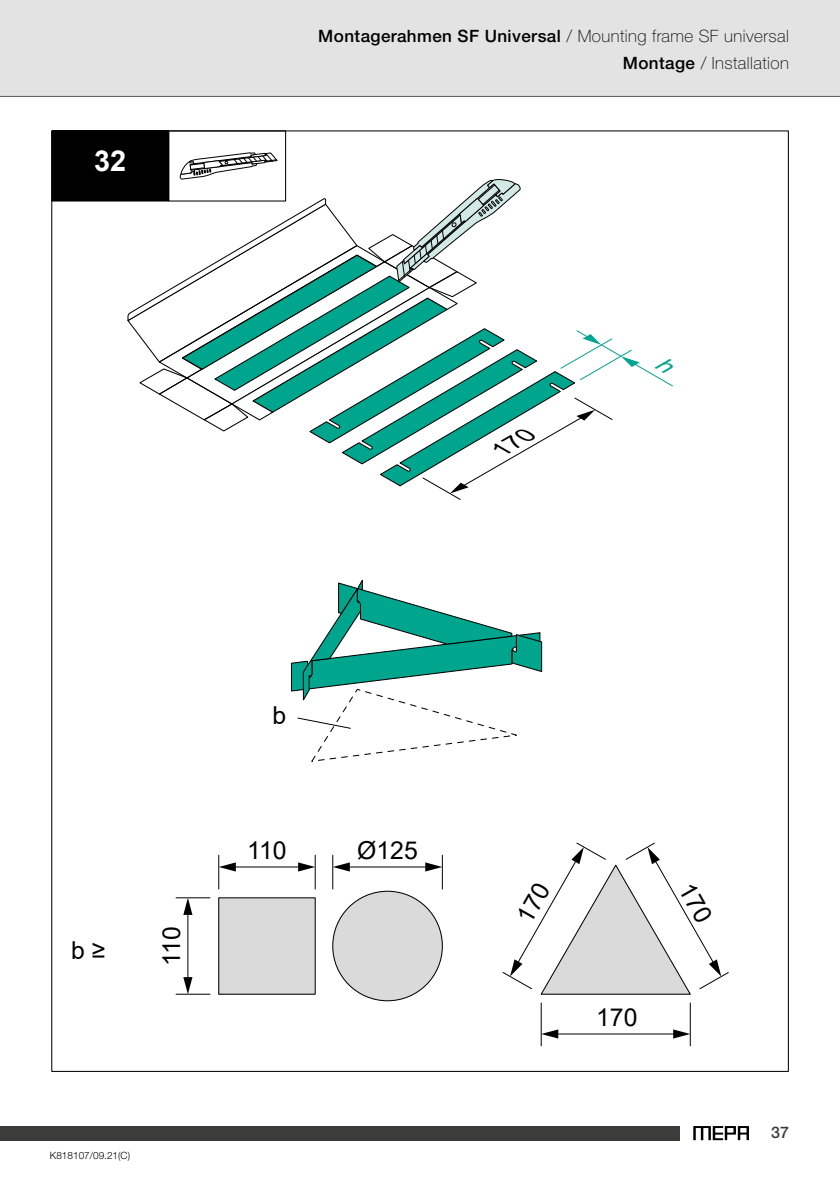
<style>
.page{position:relative;width:840px;height:1191px;background:#fff}
.page>*{position:absolute;margin:0;border:0;box-sizing:border-box;transform-origin:0 0}
.t1{font:700 28.8px "Arial";color:#fff}
.t2{font:24.8px "Arial";color:#000}
.t3{font:100 17px "Helvetica Neue LTW1 G";letter-spacing:.025em;color:#000}
.t4{font:500 16px "Helvetica Neue LTW1 G";color:#3c3c3b}
.t5{font:300 10px "Helvetica Neue LTW1 G";color:#000}
.s1{font-weight:500}
</style>
<div class="page">
<div style="left:0;top:0;width:839px;height:96px;background:#e3e3e3"></div>
<hr style="left:0;top:96px;width:839px;height:1px;background:#575756">
<div style="left:0;top:1126px;width:678px;height:14px;background:#3c3c3b"></div>
<svg style="left:693px;top:1126px;width:55px;height:14px"></svg>
<div style="left:219px;top:897px;width:96px;height:97px;background:#dadada"></div>
<svg style="left:298px;top:862px;width:17px;height:9px"></svg>
<svg style="left:219px;top:862px;width:17px;height:9px"></svg>
<hr style="left:315px;top:855px;width:1px;height:34px;background:#000">
<hr style="left:218px;top:855px;width:1px;height:34px;background:#000">
<hr style="left:236px;top:866px;width:62px;height:1px;background:#000">
<svg style="left:183px;top:898px;width:9px;height:17px"></svg>
<svg style="left:183px;top:977px;width:9px;height:17px"></svg>
<hr style="left:176px;top:897px;width:34px;height:1px;background:#000">
<hr style="left:176px;top:994px;width:34px;height:1px;background:#000">
<hr style="left:187px;top:915px;width:1px;height:62px;background:#000">
<div style="left:332px;top:891px;width:110px;height:109px;background:#dadada;border-radius:50%"></div>
<svg style="left:425px;top:862px;width:17px;height:9px"></svg>
<svg style="left:333px;top:862px;width:16px;height:9px"></svg>
<hr style="left:442px;top:855px;width:1px;height:34px;background:#000">
<hr style="left:332px;top:855px;width:1px;height:34px;background:#000">
<hr style="left:349px;top:866px;width:76px;height:1px;background:#000">
<svg style="left:672px;top:1029px;width:17px;height:9px"></svg>
<svg style="left:541px;top:1029px;width:17px;height:9px"></svg>
<hr style="left:689px;top:1003px;width:1px;height:42px;background:#000">
<hr style="left:540px;top:1003px;width:1px;height:42px;background:#000">
<hr style="left:558px;top:1033px;width:114px;height:1px;background:#000">
<svg style="left:291px;top:580px;width:251px;height:182px"></svg>
<div style="left:52px;top:131px;width:117px;height:70px;background:#000"></div>
<svg style="left:502px;top:842px;width:226px;height:153px"></svg>
<svg style="left:126px;top:152px;width:547px;height:348px"></svg>
<h1 class="t1" style="left:94px;top:141px;width:34px">32</h1>
<p class="t3" style="left:318px;top:25px;width:472px"><span class="s1">Montagerahmen SF Universal</span> / Mounting frame SF universal</p>
<p class="t3" style="left:622px;top:52px;width:167px"><span class="s1">Montage</span> / Installation</p>
<h2 class="t2" style="left:71px;top:933px;width:36px">b ≥</h2>
<h2 class="t2" style="left:154px;top:965px;width:41px;rotate:-90deg">110</h2>
<h2 class="t2" style="left:272px;top:698px;width:15px">b</h2>
<h2 class="t2" style="left:247px;top:833px;width:41px">110</h2>
<h2 class="t2" style="left:357px;top:833px;width:62px">Ø125</h2>
<p class="t5" style="left:50px;top:1149px;width:82px">K818107/09.21(C)</p>
<h2 class="t2" style="left:596px;top:1000px;width:43px">170</h2>
<p class="t4" style="left:770px;top:1123px;width:19px">37</p>
</div>
